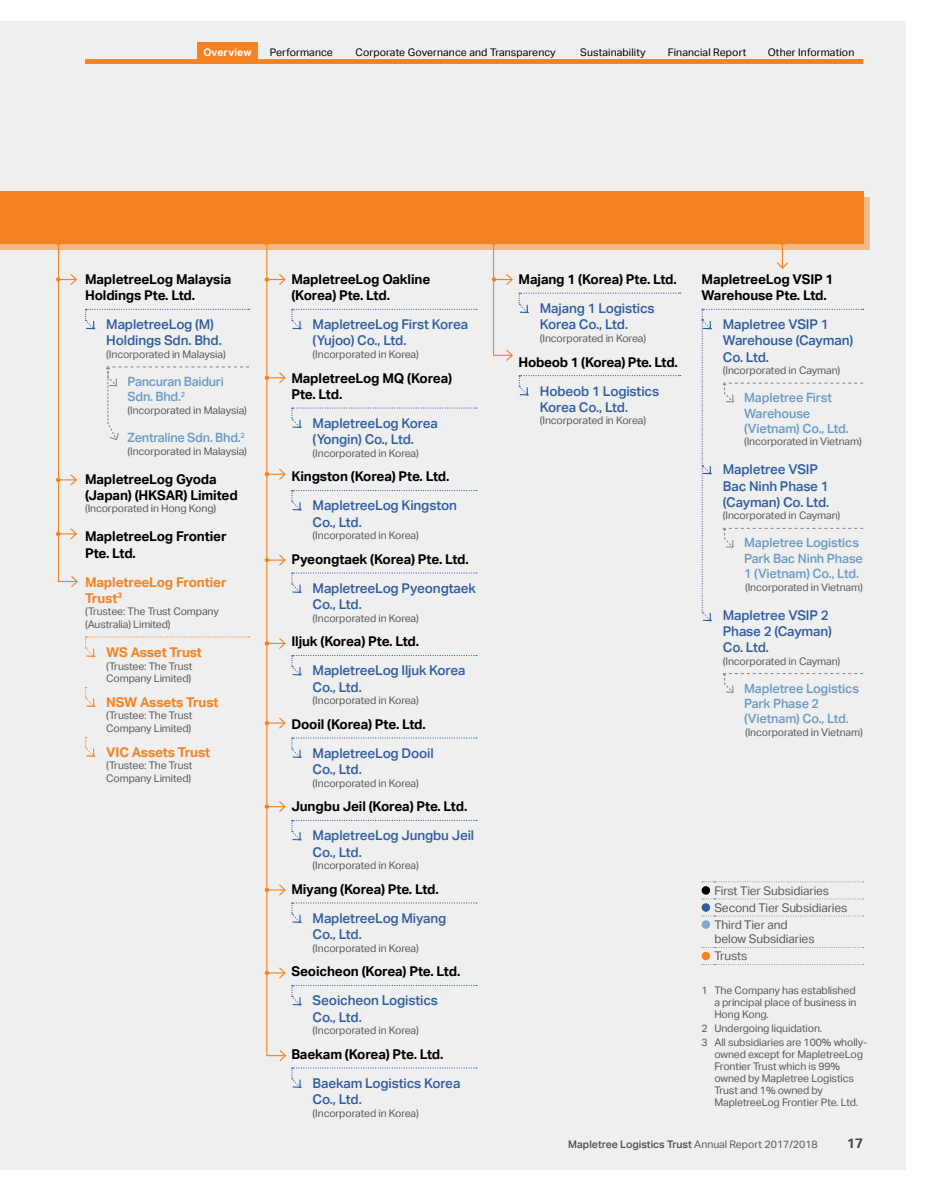
<style>
.page{position:relative;width:927px;height:1191px;background:#fff}
.page>*{position:absolute;margin:0;border:0;box-sizing:border-box;transform-origin:0 0}
.t1{font:500 13.5px/16.2px "Aktiv Grotesk";letter-spacing:-.01em;color:#2e5c9e}
.t2{font:700 13.5px/16.2px "Aktiv Grotesk";letter-spacing:-.01em;color:#000}
.t3{font:700 13.5px/16.2px "Aktiv Grotesk";letter-spacing:-.01em;color:#f58220}
.t4{font:500 13.5px "Aktiv Grotesk";color:#4d4d4f}
.t5{font:500 12.75px/15.3px "Aktiv Grotesk";letter-spacing:-.01em;color:#6a9ac2}
.t6{font:12px/17.1px "Aktiv Grotesk";letter-spacing:-.01em;color:#58595b}
.t7{font:10.5px/12px "Aktiv Grotesk";letter-spacing:-.01em;color:#58595b}
.t8{font:10.5px "Aktiv Grotesk";letter-spacing:.01em;color:#000}
.t9{font:500 10.5px "Aktiv Grotesk";color:#4d4d4f}
.t10{font:700 10.5px "Aktiv Grotesk";letter-spacing:.01em;color:#fff}
.s1{font-weight:400;color:#58595b}
</style>
<div class="page">
<div style="left:0;top:21px;width:906px;height:1148px;background:#efeff0"></div>
<div style="left:0;top:197px;width:869px;height:53px;background:#f58220;opacity:.5"></div>
<div style="left:0;top:191px;width:863px;height:52px;background:#f58220"></div>
<svg style="left:776px;top:243px;width:13px;height:26px"></svg>
<svg style="left:56px;top:243px;width:23px;height:344px"></svg>
<svg style="left:85px;top:309px;width:165px;height:21px"></svg>
<svg style="left:85px;top:636px;width:165px;height:21px"></svg>
<svg style="left:85px;top:687px;width:10px;height:20px"></svg>
<svg style="left:85px;top:737px;width:10px;height:20px"></svg>
<svg style="left:264px;top:243px;width:213px;height:845px"></svg>
<svg style="left:491px;top:243px;width:190px;height:118px"></svg>
<svg style="left:519px;top:375px;width:162px;height:21px"></svg>
<svg style="left:723px;top:673px;width:140px;height:20px"></svg>
<svg style="left:702px;top:309px;width:162px;height:313px"></svg>
<svg style="left:106px;top:366px;width:143px;height:75px"></svg>
<svg style="left:702px;top:881px;width:162px;height:1px"></svg>
<svg style="left:702px;top:898px;width:162px;height:1px"></svg>
<svg style="left:702px;top:915px;width:162px;height:1px"></svg>
<svg style="left:702px;top:947px;width:162px;height:1px"></svg>
<svg style="left:702px;top:964px;width:162px;height:1px"></svg>
<div style="left:702px;top:886px;width:8px;height:8px;background:#000;border-radius:50%"></div>
<div style="left:702px;top:903px;width:8px;height:8px;background:#2e5c9e;border-radius:50%"></div>
<div style="left:702px;top:920px;width:8px;height:8px;background:#80a5ce;border-radius:50%"></div>
<div style="left:702px;top:951px;width:8px;height:9px;background:#f58220;border-radius:50%"></div>
<div style="left:85px;top:59px;width:778px;height:5px;background:#f58220"></div>
<div style="left:197px;top:43px;width:61px;height:21px;background:#f58220"></div>
<p class="t10" style="left:203px;top:47px;width:50px">Overview</p>
<p class="t8" style="left:270px;top:47px;width:65px">Performance</p>
<p class="t8" style="left:355px;top:47px;width:202px">Corporate Governance and Transparency</p>
<p class="t8" style="left:580px;top:47px;width:67px">Sustainability</p>
<p class="t8" style="left:668px;top:47px;width:80px">Financial Report</p>
<p class="t8" style="left:768px;top:47px;width:88px">Other Information</p>
<p class="t2" style="left:85px;top:271px;width:148px">MapletreeLog Malaysia<br>Holdings Pte. Ltd.</p>
<p class="t1" style="left:106px;top:316px;width:117px">MapletreeLog (M)<br>Holdings Sdn. Bhd.</p>
<p class="t7" style="left:106px;top:348px;width:121px">(Incorporated in Malaysia)</p>
<p class="t5" style="left:128px;top:374px;width:98px">Pancuran Baiduri<br>Sdn. Bhd.<sup>2</sup></p>
<p class="t7" style="left:128px;top:404px;width:121px">(Incorporated in Malaysia)</p>
<p class="t5" style="left:128px;top:430px;width:119px">Zentraline Sdn. Bhd.<sup>2</sup></p>
<p class="t7" style="left:128px;top:445px;width:121px">(Incorporated in Malaysia)</p>
<p class="t2" style="left:85px;top:471px;width:154px">MapletreeLog Gyoda (Japan) (HKSAR) Limited</p>
<p class="t7" style="left:85px;top:503px;width:133px">(Incorporated in Hong Kong)</p>
<p class="t2" style="left:85px;top:528px;width:143px">MapletreeLog Frontier<br>Pte. Ltd.</p>
<p class="t3" style="left:85px;top:574px;width:143px">MapletreeLog Frontier<br>Trust<sup>3</sup></p>
<p class="t7" style="left:85px;top:605px;width:135px;line-height:12.6px">(Trustee: The Trust Company (Australia) Limited)</p>
<p class="t3" style="left:106px;top:644px;width:97px">WS Asset Trust</p>
<p class="t7" style="left:106px;top:659px;width:88px;line-height:12.6px">(Trustee: The Trust<br>Company Limited)</p>
<p class="t3" style="left:106px;top:694px;width:114px">NSW Assets Trust</p>
<p class="t7" style="left:106px;top:709px;width:88px;line-height:12.6px">(Trustee: The Trust<br>Company Limited)</p>
<p class="t3" style="left:106px;top:744px;width:105px">VIC Assets Trust</p>
<p class="t7" style="left:106px;top:759px;width:88px;line-height:12.6px">(Trustee: The Trust<br>Company Limited)</p>
<p class="t2" style="left:291px;top:271px;width:140px">MapletreeLog Oakline (Korea) Pte. Ltd.</p>
<p class="t1" style="left:313px;top:316px;width:157px">MapletreeLog First Korea (Yujoo) Co., Ltd.</p>
<p class="t7" style="left:313px;top:348px;width:108px">(Incorporated in Korea)</p>
<p class="t2" style="left:291px;top:370px;width:162px">MapletreeLog MQ (Korea)<br>Pte. Ltd.</p>
<p class="t1" style="left:313px;top:415px;width:127px">MapletreeLog Korea (Yongin) Co., Ltd.</p>
<p class="t7" style="left:313px;top:447px;width:108px">(Incorporated in Korea)</p>
<p class="t2" style="left:291px;top:469px;width:160px">Kingston (Korea) Pte. Ltd.</p>
<p class="t1" style="left:313px;top:497px;width:146px">MapletreeLog Kingston<br>Co., Ltd.</p>
<p class="t7" style="left:313px;top:529px;width:108px">(Incorporated in Korea)</p>
<p class="t2" style="left:291px;top:551px;width:179px">Pyeongtaek (Korea) Pte. Ltd.</p>
<p class="t1" style="left:313px;top:580px;width:165px">MapletreeLog Pyeongtaek<br>Co., Ltd.</p>
<p class="t7" style="left:313px;top:612px;width:108px">(Incorporated in Korea)</p>
<p class="t2" style="left:291px;top:633px;width:129px">Iljuk (Korea) Pte. Ltd.</p>
<p class="t1" style="left:313px;top:662px;width:154px">MapletreeLog Iljuk Korea<br>Co., Ltd.</p>
<p class="t7" style="left:313px;top:694px;width:108px">(Incorporated in Korea)</p>
<p class="t2" style="left:291px;top:716px;width:136px">Dooil (Korea) Pte. Ltd.</p>
<p class="t1" style="left:313px;top:745px;width:123px">MapletreeLog Dooil<br>Co., Ltd.</p>
<p class="t7" style="left:313px;top:777px;width:108px">(Incorporated in Korea)</p>
<p class="t2" style="left:291px;top:798px;width:178px">Jungbu Jeil (Korea) Pte. Ltd.</p>
<p class="t1" style="left:313px;top:827px;width:163px">MapletreeLog Jungbu Jeil<br>Co., Ltd.</p>
<p class="t7" style="left:313px;top:859px;width:108px">(Incorporated in Korea)</p>
<p class="t2" style="left:291px;top:881px;width:149px">Miyang (Korea) Pte. Ltd.</p>
<p class="t1" style="left:313px;top:910px;width:135px">MapletreeLog Miyang<br>Co., Ltd.</p>
<p class="t7" style="left:313px;top:942px;width:108px">(Incorporated in Korea)</p>
<p class="t2" style="left:291px;top:963px;width:170px">Seoicheon (Korea) Pte. Ltd.</p>
<p class="t1" style="left:313px;top:992px;width:127px">Seoicheon Logistics<br>Co., Ltd.</p>
<p class="t7" style="left:313px;top:1024px;width:108px">(Incorporated in Korea)</p>
<p class="t2" style="left:291px;top:1046px;width:154px">Baekam (Korea) Pte. Ltd.</p>
<p class="t1" style="left:313px;top:1075px;width:149px">Baekam Logistics Korea<br>Co., Ltd.</p>
<p class="t7" style="left:313px;top:1107px;width:108px">(Incorporated in Korea)</p>
<p class="t2" style="left:519px;top:271px;width:160px">Majang 1 (Korea) Pte. Ltd.</p>
<p class="t1" style="left:540px;top:300px;width:116px">Majang 1 Logistics<br>Korea Co., Ltd.</p>
<p class="t7" style="left:540px;top:332px;width:108px">(Incorporated in Korea)</p>
<p class="t2" style="left:519px;top:354px;width:161px">Hobeob 1 (Korea) Pte. Ltd.</p>
<p class="t1" style="left:540px;top:383px;width:121px">Hobeob 1 Logistics<br>Korea Co., Ltd.</p>
<p class="t7" style="left:540px;top:415px;width:108px">(Incorporated in Korea)</p>
<p class="t2" style="left:702px;top:271px;width:133px">MapletreeLog VSIP 1<br>Warehouse Pte. Ltd.</p>
<p class="t1" style="left:723px;top:316px;width:132px">Mapletree VSIP 1<br>Warehouse (Cayman)<br>Co. Ltd.</p>
<p class="t7" style="left:723px;top:364px;width:119px">(Incorporated in Cayman)</p>
<p class="t5" style="left:744px;top:390px;width:106px">Mapletree First<br>Warehouse (Vietnam) Co., Ltd.</p>
<p class="t7" style="left:744px;top:436px;width:119px">(Incorporated in Vietnam)</p>
<p class="t1" style="left:723px;top:462px;width:108px">Mapletree VSIP<br>Bac Ninh Phase 1 (Cayman) Co. Ltd.</p>
<p class="t7" style="left:723px;top:510px;width:119px">(Incorporated in Cayman)</p>
<p class="t5" style="left:744px;top:535px;width:120px">Mapletree Logistics<br>Park Bac Ninh Phase<br>1 (Vietnam) Co., Ltd.</p>
<p class="t7" style="left:745px;top:581px;width:119px">(Incorporated in Vietnam)</p>
<p class="t1" style="left:723px;top:607px;width:111px">Mapletree VSIP 2<br>Phase 2 (Cayman)<br>Co. Ltd.</p>
<p class="t7" style="left:723px;top:655px;width:119px">(Incorporated in Cayman)</p>
<p class="t5" style="left:744px;top:680px;width:116px">Mapletree Logistics<br>Park Phase 2 (Vietnam) Co., Ltd.</p>
<p class="t7" style="left:745px;top:726px;width:119px">(Incorporated in Vietnam)</p>
<p class="t6" style="left:714px;top:882px;width:135px">First Tier Subsidiaries<br>Second Tier Subsidiaries<br>Third Tier and</p>
<p class="t6" style="left:714px;top:930px;width:102px">below Subsidiaries<br>Trusts</p>
<p class="t7" style="left:714px;top:984px;width:144px;text-align:justify;text-indent:-13px">1 The Company has established a principal place of business in Hong Kong.</p>
<p class="t7" style="left:702px;top:1021px;width:167px;line-height:14.1px">2 Undergoing liquidation.<br>3 All subsidiaries are 100% wholly-</p>
<p class="t7" style="left:714px;top:1048px;width:150px">owned except for MapletreeLog<br>Frontier Trust which is 99% owned by Mapletree Logistics<br>Trust and 1% owned by<br>MapletreeLog Frontier Pte. Ltd.</p>
<p class="t9" style="left:568px;top:1138px;width:251px">Mapletree Logistics Trust <span class="s1">Annual Report 2017/2018</span></p>
<p class="t4" style="left:847px;top:1135px;width:17px">17</p>
</div>
